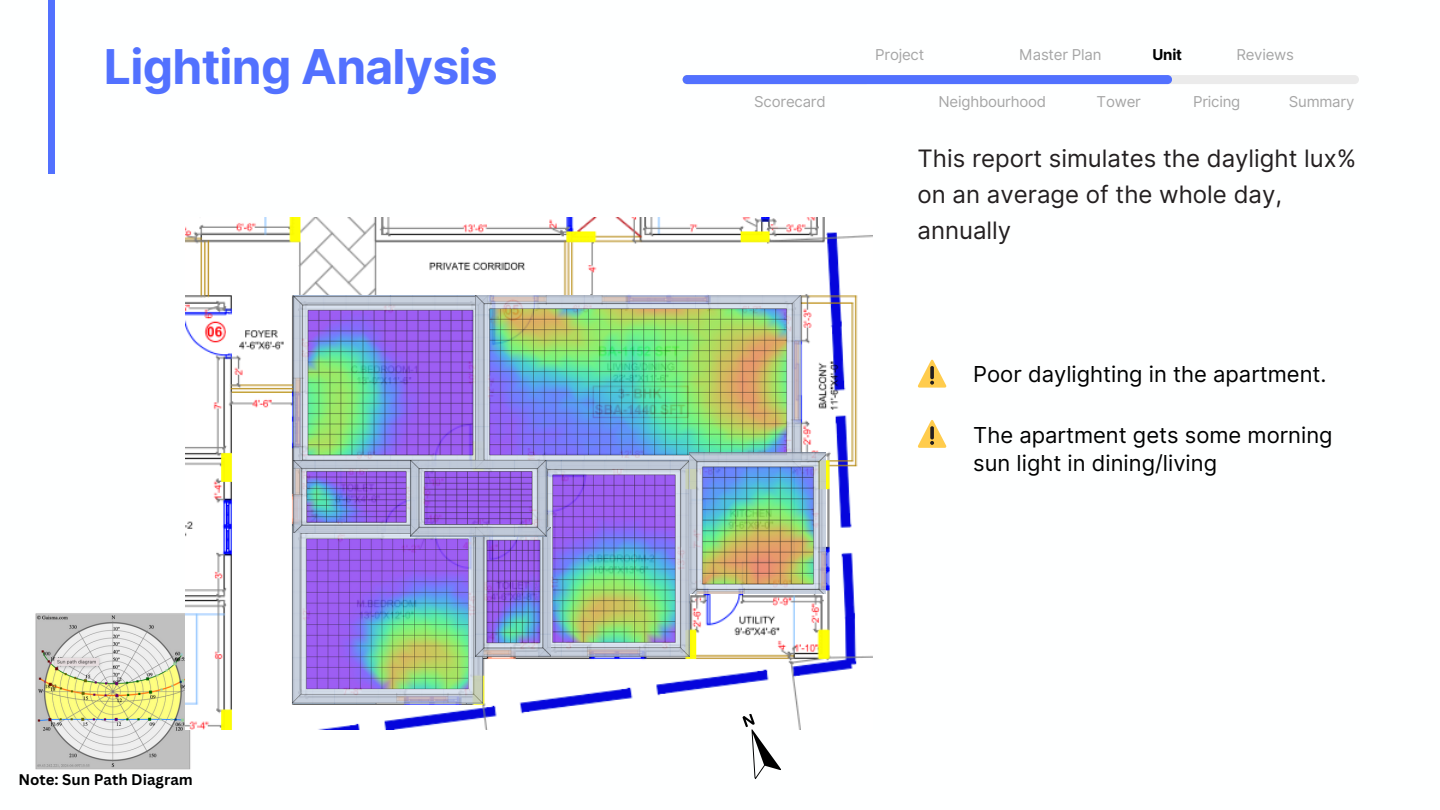
<style>
.page{position:relative;width:1440px;height:810px;background:#fff}
.page>*{position:absolute;margin:0;border:0;box-sizing:border-box;transform-origin:0 0}
.t1{font:700 48px "Inter";letter-spacing:-.015em;color:#5271ff}
.t2{font:24px/36px "Inter";color:#231f20}
.t3{font:22px/28.5px "Inter";color:#000}
.t4{font:15px "Inter";letter-spacing:-.015em;color:#a6a6a6}
.t5{font:700 15px "Canva Sans";color:#000}
.t6{font:700 15px "Inter";color:#000}
</style>
<div class="page">
<div style="left:48px;top:0;width:7px;height:174px;background:#5271ff"></div>
<svg style="left:918px;top:359px;width:29px;height:29px"></svg>
<img style="left:35px;top:613px;width:158px;height:157px">
<img style="left:186px;top:218px;width:686px;height:511px">
<img style="left:294px;top:296px;width:182px;height:164px">
<img style="left:476px;top:296px;width:325px;height:164px">
<img style="left:292px;top:525px;width:191px;height:178px">
<img style="left:546px;top:460px;width:143px;height:197px">
<img style="left:689px;top:452px;width:136px;height:141px">
<img style="left:476px;top:528px;width:75px;height:129px">
<img style="left:294px;top:460px;width:116px;height:72px">
<img style="left:410px;top:460px;width:136px;height:77px">
<svg style="left:917px;top:420px;width:30px;height:28px"></svg>
<svg style="left:738px;top:713px;width:44px;height:66px"></svg>
<svg style="left:683px;top:75px;width:676px;height:9px;background:#7d93f9"></svg>
<p class="t1" style="left:104px;top:38px;width:395px">Lighting Analysis</p>
<p class="t5" style="left:18px;top:769px;width:176px">Note: Sun Path Diagram</p>
<p class="t4" style="left:754px;top:92px;width:73px">Scorecard</p>
<p class="t6" style="left:1153px;top:45px;width:31px">Unit</p>
<p class="t4" style="left:1236px;top:45px;width:59px">Reviews</p>
<p class="t4" style="left:875px;top:45px;width:50px">Project</p>
<p class="t4" style="left:1019px;top:45px;width:84px">Master Plan</p>
<h2 class="t4" style="left:1097px;top:92px;width:46px">Tower</h2>
<p class="t4" style="left:1193px;top:92px;width:49px">Pricing</p>
<p class="t4" style="left:1289px;top:92px;width:67px">Summary</p>
<p class="t4" style="left:939px;top:92px;width:109px">Neighbourhood</p>
<h3 class="t2" style="left:917px;top:140px;width:440px">This report simulates the daylight lux% on an average of the whole day, annually</h3>
<p class="t3" style="left:973px;top:360px;width:355px">Poor daylighting in the apartment.</p>
<p class="t3" style="left:973px;top:420px;width:361px">The apartment gets some morning sun light in dining/living</p>
</div>
